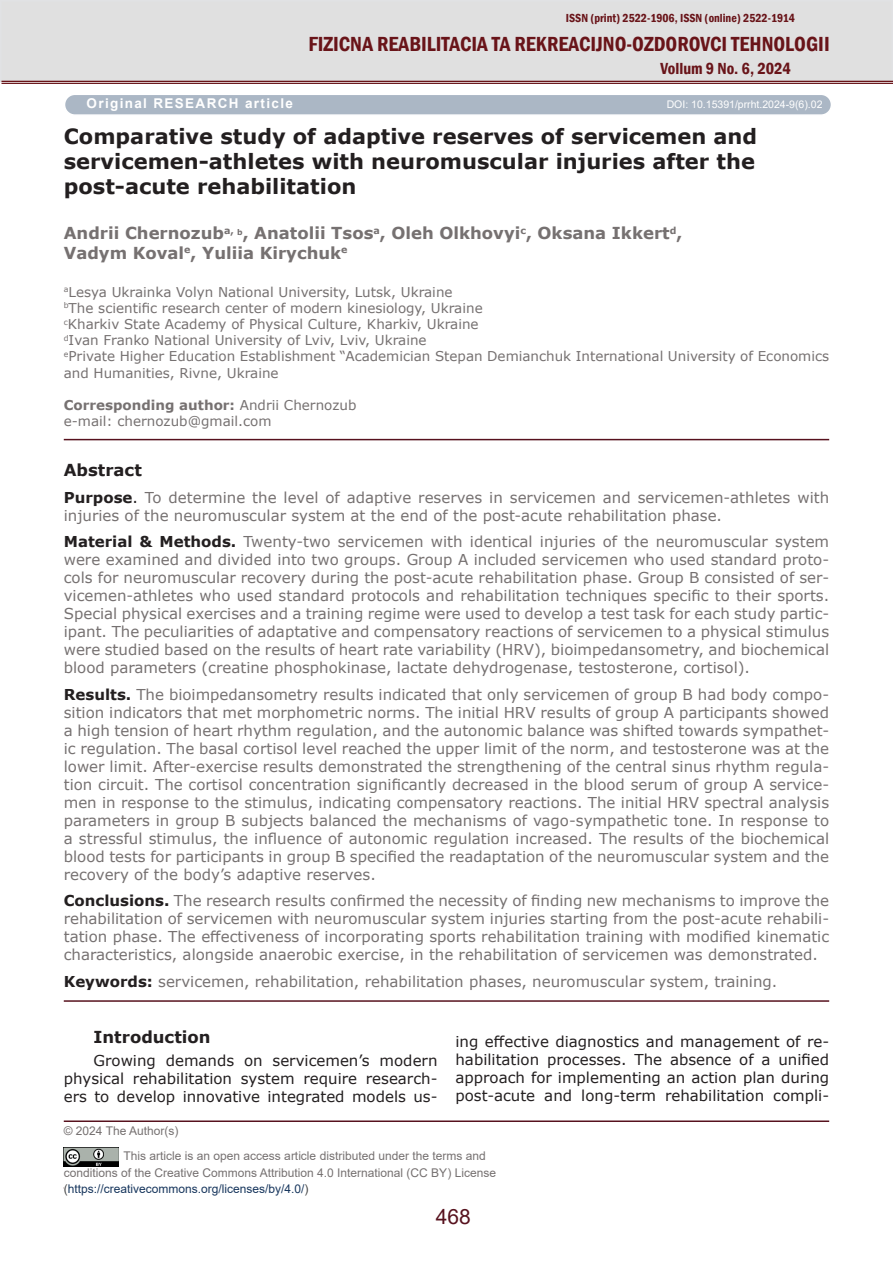
<style>
.page{position:relative;width:893px;height:1263px;background:#fff}
.page>*{position:absolute;margin:0;border:0;box-sizing:border-box;transform-origin:0 0}
.t1{font:700 21px/25.2px "Verdana";color:#231f20}
.t2{font:600 condensed 21px "Franklin Gothic";color:#691419}
.t3{font:21px "Arial";color:#57121e}
.t4{font:700 16.5px "Verdana";color:#767171}
.t5{font:700 16.5px "Verdana";color:#231f20}
.t6{font:600 condensed 16.5px "Franklin Gothic";color:#691419}
.t7{font:15px/18px "Verdana";color:#767171;text-align:justify}
.t8{font:15px/18px "Verdana";color:#231f20;text-align:justify}
.t9{font:13.5px/16.2px "Verdana";color:#767171}
.t10{font:700 13.5px "Verdana";color:#767171}
.t11{font:700 13.5px "Arial";letter-spacing:.1em;color:#fff}
.t12{font:12px/16.5px "Arial";color:#767171}
.t13{font:600 condensed 12px "Franklin Gothic";color:#691419}
.t14{font:10.5px "Arial";color:#fff}
.s1{font-weight:400}
.s2{font-weight:700;color:#231f20}
.s3{color:#231f20}
.s4{color:#434343}
.s5{color:#17365d}
</style>
<div class="page">
<div style="left:0;top:0;width:893px;height:82px;background:#e0e0e0;border:2px solid #e1e2e4"></div>
<hr style="left:2px;top:81px;width:891px;height:1px;background:#691419">
<hr style="left:2px;top:83px;width:891px;height:1px;background:#691419">
<div style="left:65px;top:94px;width:766px;height:21px;background:#abb7c5;border-radius:10px"></div>
<div style="left:64px;top:94px;width:768px;height:22px;border:2px solid #fff;border-radius:10px"></div>
<img style="left:64px;top:1147px;width:55px;height:19px">
<hr style="left:64px;top:1120px;width:765px;height:2px;background:#57121e">
<hr style="left:64px;top:439px;width:765px;height:1px;background:#57121e">
<hr style="left:64px;top:1000px;width:765px;height:2px;background:#57121e">
<p class="t13" style="left:566px;top:10px;width:230px">ISSN (print) 2522-1906, ISSN (online) 2522-1914</p>
<h1 class="t2" style="left:308px;top:30px;width:523px">FIZICNA REABILITACIA TA REKREACIJNO-OZDOROVCI TEHNOLOGII</h1>
<p class="t6" style="left:661px;top:57px;width:132px">Vollum 9 No. 6, 2024</p>
<p class="t11" style="left:87px;top:94px;width:208px">Original RESEARCH article</p>
<p class="t14" style="left:667px;top:97px;width:157px">DOI: 10.15391/prrht.2024-9(6).02</p>
<p class="t1" style="left:64px;top:123px;width:695px">Comparative study of adaptive reserves of servicemen and servicemen-athletes with neuromuscular injuries after the</p>
<p class="t1" style="left:64px;top:173px;width:294px">post-acute rehabilitation</p>
<p class="t4" style="left:64px;top:221px;width:620px">Andrii Chernozub<sup>a,</sup> <sup>b</sup>, Anatolii Tsos<sup>a</sup>, Oleh Olkhovyi<sup>c</sup>, Oksana Ikkert<sup>d</sup>,</p>
<p class="t4" style="left:64px;top:241px;width:285px">Vadym Koval<sup>e</sup>, Yuliia Kirychuk<sup>e</sup></p>
<p class="t9" style="left:64px;top:283px;width:390px"><sup>a</sup>Lesya Ukrainka Volyn National University, Lutsk, Ukraine</p>
<p class="t9" style="left:64px;top:300px;width:420px"><sup>b</sup>The scientific research center of modern kinesiology, Ukraine</p>
<p class="t9" style="left:64px;top:316px;width:416px"><sup>c</sup>Kharkiv State Academy of Physical Culture, Kharkiv, Ukraine</p>
<p class="t9" style="left:64px;top:332px;width:364px"><sup>d</sup>Ivan Franko National University of Lviv, Lviv, Ukraine</p>
<p class="t9" style="left:64px;top:348px;width:767px"><sup>e</sup>Private Higher Education Establishment “Academician Stepan Demianchuk International University of Economics and Humanities, Rivne, Ukraine</p>
<p class="t10" style="left:64px;top:396px;width:294px">Corresponding author: <span class="s1">Andrii Chernozub</span></p>
<p class="t9" style="left:64px;top:413px;width:209px">e-mail: chernozub@gmail.com</p>
<p class="t5" style="left:64px;top:458px;width:80px">Abstract</p>
<p class="t7" style="left:64px;top:488px;width:767px"><span class="s2">Purpose</span><span class="s3">.</span> To determine the level of adaptive reserves in servicemen and servicemen-athletes with injuries of the neuromuscular system at the end of the post-acute rehabilitation phase.</p>
<p class="t7" style="left:64px;top:533px;width:767px"><span class="s2">Material &amp; Methods.</span> Twenty-two servicemen with identical injuries of the neuromuscular system were examined and divided into two groups. Group A included servicemen who used standard proto&shy;cols for neuromuscular recovery during the post-acute rehabilitation phase. Group B consisted of ser&shy;vicemen-athletes who used standard protocols and rehabilitation techniques specific to their sports.<br>Special physical exercises and a training regime were used to develop a test task for each study partic&shy;ipant. The peculiarities of adaptative and compensatory reactions of servicemen to a physical stimulus were studied based on the results of heart rate variability (HRV), bioimpedansometry, and biochemical blood parameters (creatine phosphokinase, lactate dehydrogenase, testosterone, cortisol).</p>
<p class="t7" style="left:64px;top:685px;width:767px"><span class="s2">Results.</span> The bioimpedansometry results indicated that only servicemen of group B had body compo&shy;sition indicators that met morphometric norms. The initial HRV results of group A participants showed a high tension of heart rhythm regulation, and the autonomic balance was shifted towards sympathet&shy;ic regulation. The basal cortisol level reached the upper limit of the norm, and testosterone was at the lower limit. After-exercise results demonstrated the strengthening of the central sinus rhythm regula&shy;tion circuit. The cortisol concentration significantly decreased in the blood serum of group A service&shy;men in response to the stimulus, indicating compensatory reactions. The initial HRV spectral analysis parameters in group B subjects balanced the mechanisms of vago-sympathetic tone. In response to a stressful stimulus, the influence of autonomic regulation increased. The results of the biochemical blood tests for participants in group B specified the readaptation of the neuromuscular system and the recovery of the body’s adaptive reserves.</p>
<p class="t7" style="left:64px;top:892px;width:767px"><span class="s2">Conclusions.</span> The research results confirmed the necessity of finding new mechanisms to improve the rehabilitation of servicemen with neuromuscular system injuries starting from the post-acute rehabili&shy;tation phase. The effectiveness of incorporating sports rehabilitation training with modified kinematic characteristics, alongside anaerobic exercise, in the rehabilitation of servicemen was demonstrated.</p>
<p class="t7" style="left:64px;top:972px;width:715px"><span class="s2">Keywords:</span> servicemen, rehabilitation, rehabilitation phases, neuromuscular system, training.</p>
<p class="t5" style="left:94px;top:1025px;width:119px">Introduction</p>
<p class="t8" style="left:64px;top:1051px;width:375px;text-indent:30px">Growing demands on servicemen’s modern physical rehabilitation system require research&shy;ers to develop innovative integrated models us-</p>
<p class="t8" style="left:455px;top:1032px;width:375px">ing effective diagnostics and management of re&shy;habilitation processes. The absence of a unified approach for implementing an action plan during post-acute and long-term rehabilitation compli-</p>
<p class="t12" style="left:64px;top:1122px;width:116px">© 2024 The Author(s)</p>
<p class="t12" style="left:64px;top:1147px;width:434px;text-indent:60px">This article is an open access article distributed under the terms and conditions of the Creative Commons Attribution 4.0 International (CC BY) License <span class="s4">(</span><span class="s5">https://creativecommons.org/licenses/by/4.0/</span><span class="s4">)</span></p>
<h1 class="t3" style="left:436px;top:1202px;width:37px">468</h1>
</div>
